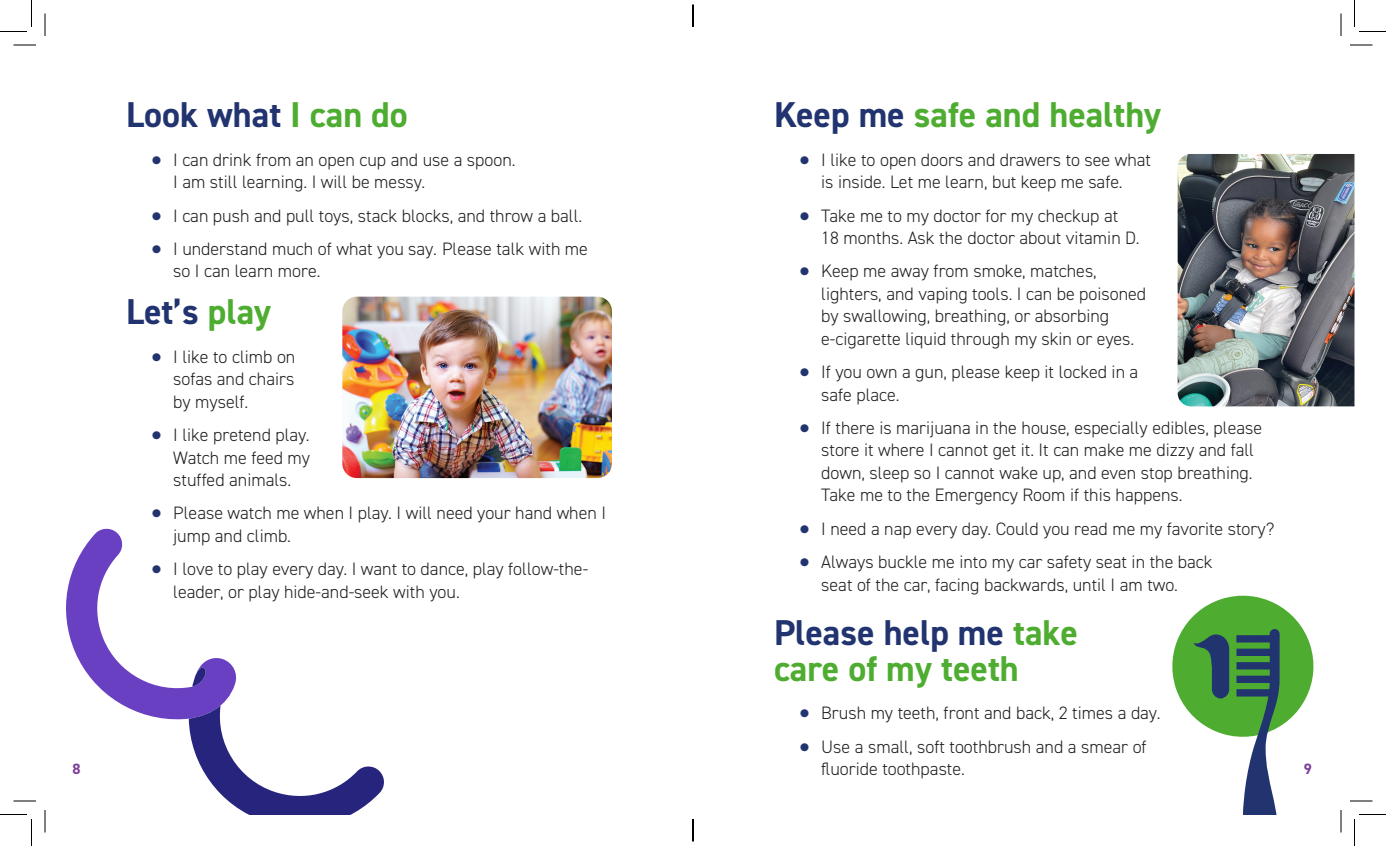
<style>
.page{position:relative;width:1386px;height:846px;background:#fff}
.page>*{position:absolute;margin:0;border:0;box-sizing:border-box;transform-origin:0 0}
.t1{font:700 36px/36px "DIN2014";color:#4ead31}
.t2{font:700 36px "DIN2014";color:#22346f}
.t3{font:300 18px/22.5px "DIN2014";color:#231f20}
.t4{font:700 15px "DIN2014";color:#7c4099}
.s1{color:#4ead31}
.s2{font-weight:700;font-size:34.5px;color:#22346f}
.s3{color:#22346f}
</style>
<div class="page">
<img style="left:342px;top:297px;width:270px;height:181px">
<img style="left:1177px;top:154px;width:177px;height:253px">
<svg style="left:66px;top:528px;width:318px;height:286px"></svg>
<svg style="left:1172px;top:595px;width:142px;height:219px"></svg>
<svg style="left:14px;top:45px;width:22px;height:1px"></svg>
<svg style="left:1350px;top:45px;width:22px;height:1px"></svg>
<svg style="left:14px;top:801px;width:22px;height:1px"></svg>
<svg style="left:1350px;top:801px;width:22px;height:1px"></svg>
<svg style="left:45px;top:14px;width:1px;height:22px"></svg>
<svg style="left:45px;top:810px;width:1px;height:22px"></svg>
<svg style="left:1341px;top:14px;width:1px;height:22px"></svg>
<svg style="left:1341px;top:810px;width:1px;height:22px"></svg>
<svg style="left:0;top:0;width:32px;height:32px"></svg>
<svg style="left:0;top:814px;width:32px;height:32px"></svg>
<svg style="left:1354px;top:0;width:32px;height:32px"></svg>
<svg style="left:1354px;top:814px;width:32px;height:32px"></svg>
<svg style="left:692px;top:4px;width:2px;height:23px"></svg>
<svg style="left:692px;top:819px;width:2px;height:23px"></svg>
<h1 class="t2" style="left:126px;top:91px;width:283px">Look what <span class="s1">I can do</span></h1>
<p class="t3" style="left:173px;top:148px;width:344px;text-indent:-22px"><span class="s2">•</span> I can drink from an open cup and use a spoon.<br>I am still learning. I will be messy.</p>
<p class="t3" style="left:152px;top:204px;width:432px"><span class="s2">•</span> I can push and pull toys, stack blocks, and throw a ball.</p>
<p class="t3" style="left:173px;top:237px;width:416px;text-indent:-22px"><span class="s2">•</span> I understand much of what you say. Please talk with me so I can learn more.</p>
<h1 class="t2" style="left:126px;top:288px;width:147px">Let’s <span class="s1">play</span></h1>
<p class="t3" style="left:173px;top:345px;width:124px;text-align:justify;text-indent:-22px"><span class="s2">•</span> I like to climb on sofas and chairs by myself.</p>
<p class="t3" style="left:173px;top:424px;width:138px;text-align:justify;text-indent:-22px"><span class="s2">•</span> I like pretend play.<br>Watch me feed my stuffed animals.</p>
<p class="t3" style="left:173px;top:502px;width:434px;text-indent:-22px"><span class="s2">•</span> Please watch me when I play. I will need your hand when I jump and climb.</p>
<p class="t3" style="left:173px;top:558px;width:416px;text-indent:-22px"><span class="s2">•</span> I love to play every day. I want to dance, play follow-the&shy;leader, or play hide-and-seek with you.</p>
<h1 class="t1" style="left:774px;top:96px;width:389px"><span class="s3">Keep me</span> safe and healthy</h1>
<p class="t3" style="left:800px;top:148px;width:353px;text-align:center"><span class="s2">•</span> I like to open doors and drawers to see what is inside. Let me learn, but keep me safe.</p>
<p class="t3" style="left:821px;top:204px;width:320px;text-indent:-22px"><span class="s2">•</span> Take me to my doctor for my checkup at<br>18 months. Ask the doctor about vitamin D.</p>
<p class="t3" style="left:821px;top:260px;width:326px;text-indent:-22px"><span class="s2">•</span> Keep me away from smoke, matches, lighters, and vaping tools. I can be poisoned by swallowing, breathing, or absorbing e-cigarette liquid through my skin or eyes.</p>
<p class="t3" style="left:821px;top:361px;width:319px;text-indent:-22px"><span class="s2">•</span> If you own a gun, please keep it locked in a safe place.</p>
<p class="t3" style="left:821px;top:417px;width:442px;text-indent:-22px"><span class="s2">•</span> If there is marijuana in the house, especially edibles, please store it where I cannot get it. It can make me dizzy and fall down, sleep so I cannot wake up, and even stop breathing.<br>Take me to the Emergency Room if this happens.</p>
<p class="t3" style="left:800px;top:517px;width:476px"><span class="s2">•</span> I need a nap every day. Could you read me my favorite story?</p>
<p class="t3" style="left:821px;top:551px;width:393px;text-indent:-22px"><span class="s2">•</span> Always buckle me into my car safety seat in the back seat of the car, facing backwards, until I am two.</p>
<h1 class="t1" style="left:774px;top:614px;width:305px"><span class="s3">Please help me</span> take care of my teeth</h1>
<p class="t3" style="left:800px;top:702px;width:362px"><span class="s2">•</span> Brush my teeth, front and back, 2 times a day.</p>
<p class="t3" style="left:821px;top:735px;width:327px;text-indent:-22px"><span class="s2">•</span> Use a small, soft toothbrush and a smear of fluoride toothpaste.</p>
<p class="t4" style="left:72px;top:759px;width:10px">8</p>
<p class="t4" style="left:1304px;top:759px;width:10px">9</p>
</div>
